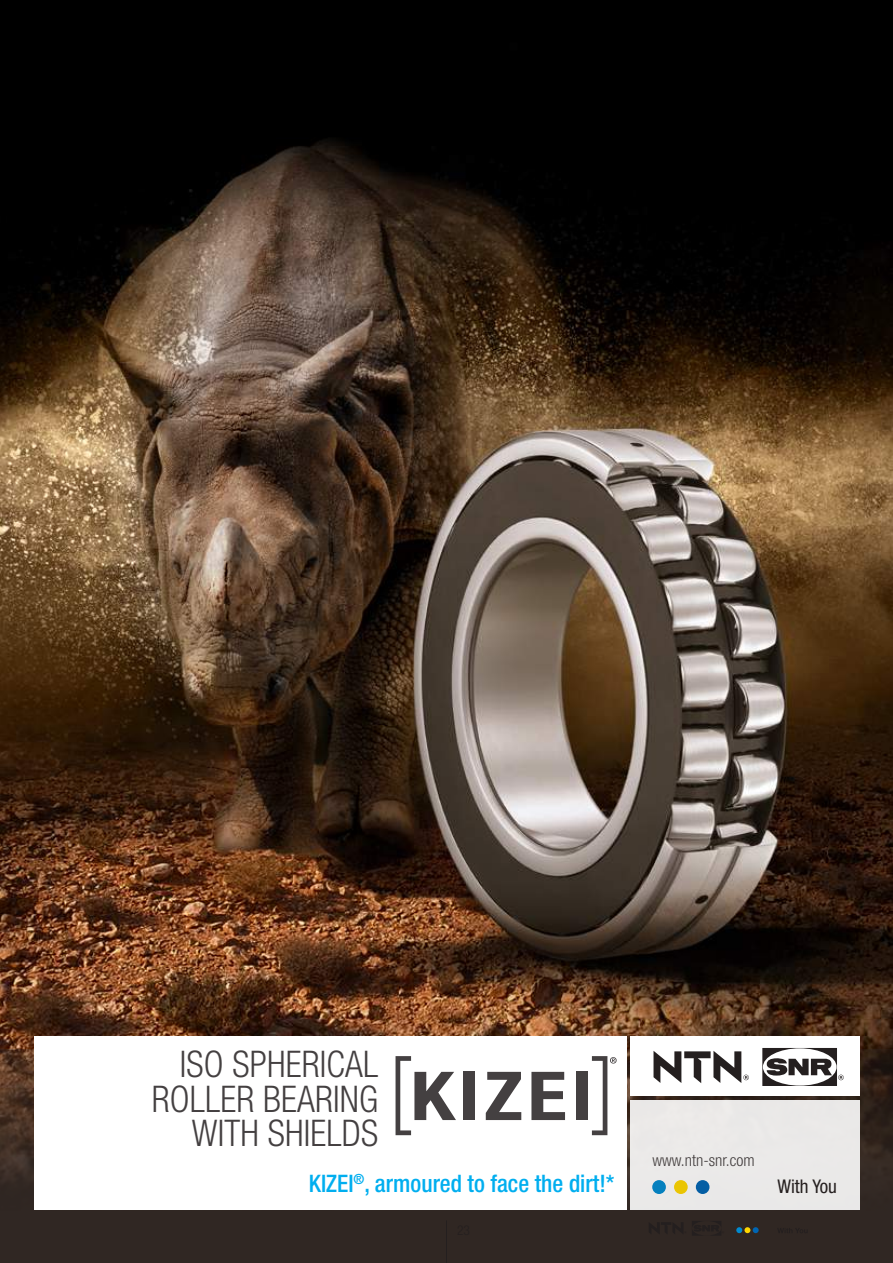
<style>
.page{position:relative;width:893px;height:1263px;background:#fff}
.page>*{position:absolute;margin:0;border:0;box-sizing:border-box;transform-origin:0 0}
.t1{font:300 condensed 36.75px/34.5px "Helvetica Neue LT Std";letter-spacing:.005em;color:#444041;text-align:right}
.t2{font:500 condensed 24.15px "Helvetica Neue";color:#00aeef}
.t3{font:condensed 18.9px "Helvetica Neue";color:#241f1f}
.t4{font:300 condensed 16.35px "Helvetica Neue";color:#444041}
</style>
<div class="page">
<img style="left:0;top:0;width:893px;height:1049px">
<div style="left:0;top:1049px;width:893px;height:214px;background:#302723"></div>
<div style="left:630px;top:1100px;width:229px;height:110px;background:#eae9e8"></div>
<svg style="left:652px;top:1180px;width:14px;height:14px"></svg>
<svg style="left:674px;top:1180px;width:14px;height:14px"></svg>
<div style="left:696px;top:1180px;width:13px;height:14px;background:#055ea4;border-radius:50%"></div>
<div style="left:630px;top:1036px;width:229px;height:60px;background:#fff"></div>
<svg style="left:653px;top:1051px;width:96px;height:32px"></svg>
<svg style="left:762px;top:1048px;width:82px;height:38px"></svg>
<div style="left:34px;top:1036px;width:592px;height:174px;background:#fff"></div>
<svg style="left:396px;top:1056px;width:60px;height:79px"></svg>
<div style="left:463px;top:1072px;width:12px;height:48px;background:#444041"></div>
<svg style="left:486px;top:1072px;width:35px;height:48px"></svg>
<svg style="left:531px;top:1072px;width:34px;height:48px"></svg>
<div style="left:576px;top:1072px;width:11px;height:48px;background:#444041"></div>
<svg style="left:592px;top:1056px;width:25px;height:79px"></svg>
<hr style="left:446px;top:1220px;width:1px;height:43px;background:#241f1f">
<svg style="left:736px;top:1227px;width:23px;height:6px"></svg>
<svg style="left:778px;top:1228px;width:27px;height:5px"></svg>
<svg style="left:649px;top:1223px;width:34px;height:11px"></svg>
<svg style="left:692px;top:1221px;width:29px;height:14px"></svg>
<p class="t1" style="left:152px;top:1047px;width:228px">ISO SPHERICAL<br>ROLLER BEARING<br>WITH SHIELDS</p>
<p class="t2" style="left:309px;top:1169px;width:307px">KIZEI<sup>®</sup>, armoured to face the dirt!*</p>
<p class="t4" style="left:652px;top:1151px;width:104px">www.ntn-snr.com</p>
<p class="t3" style="left:777px;top:1175px;width:61px">With You</p>
</div>
